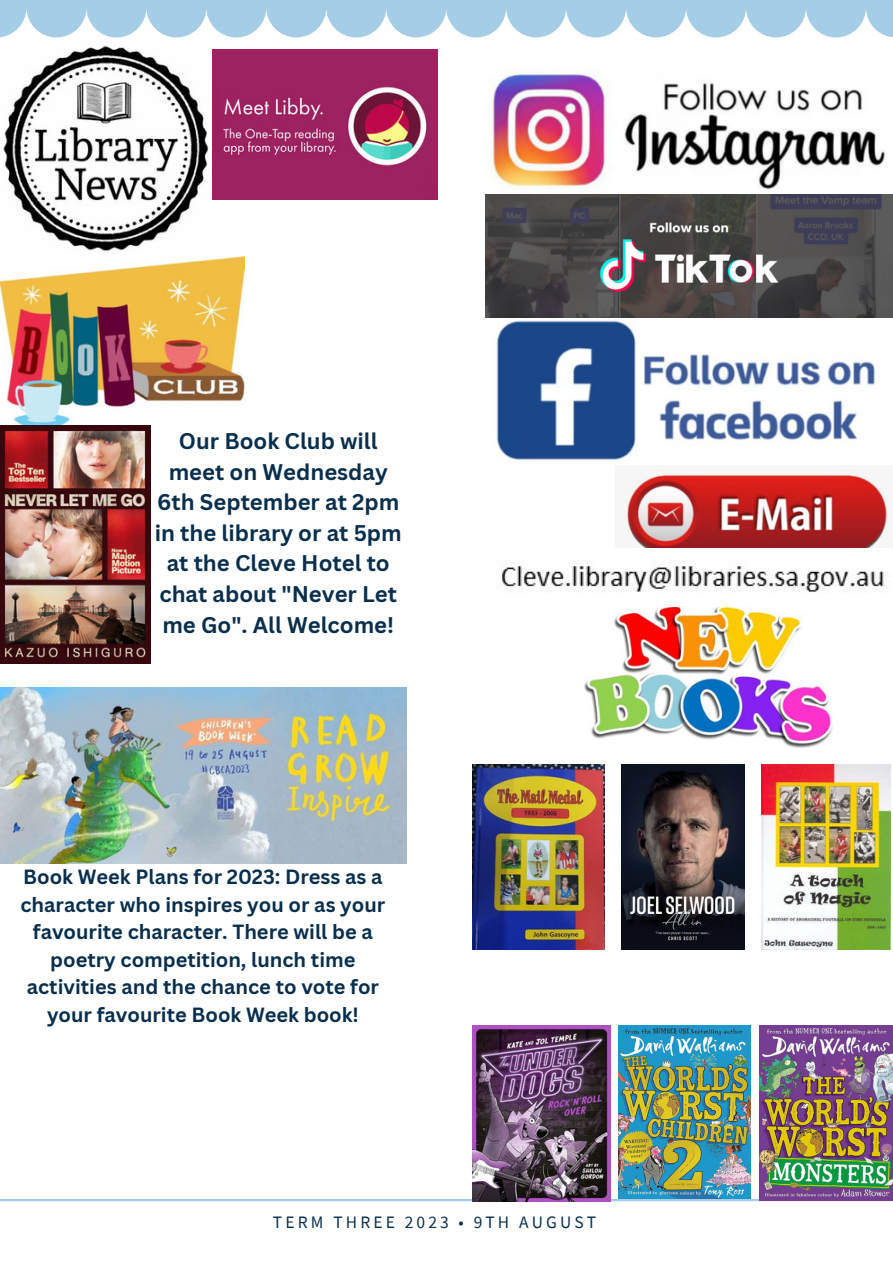
<style>
.page{position:relative;width:893px;height:1264px;background:#fff}
.page>*{position:absolute;margin:0;border:0;box-sizing:border-box;transform-origin:0 0}
.t1{font:700 22.05px/30.6px "Canva Sans";color:#092f4d;text-align:center}
.t2{font:700 19.95px/27.5px "Canva Sans";color:#092f4d;text-align:center}
.t3{font:17.4px "Source Sans Pro";letter-spacing:.18em;color:#092f4d}
</style>
<div class="page">
<svg style="left:0;top:0;width:892px;height:37px;fill:#a5cde6"></svg>
<hr style="left:0;top:1198px;width:892px;height:3px;background:#a5cde6">
<img style="left:3px;top:46px;width:206px;height:205px">
<img style="left:491px;top:74px;width:394px;height:116px">
<img style="left:485px;top:194px;width:407px;height:267px">
<img style="left:621px;top:471px;width:269px;height:77px">
<img style="left:584px;top:607px;width:248px;height:140px">
<img style="left:0;top:256px;width:244px;height:170px">
<img style="left:0;top:688px;width:406px;height:175px">
<img style="left:213px;top:49px;width:225px;height:151px">
<img style="left:498px;top:564px;width:388px;height:29px">
<img style="left:621px;top:764px;width:123px;height:185px">
<img style="left:0;top:426px;width:151px;height:237px">
<img style="left:761px;top:764px;width:129px;height:185px">
<img style="left:472px;top:764px;width:132px;height:185px">
<img style="left:618px;top:1025px;width:132px;height:173px">
<img style="left:759px;top:1025px;width:133px;height:174px">
<img style="left:472px;top:1025px;width:138px;height:176px">
<p class="t1" style="left:155px;top:425px;width:248px">Our Book Club will meet on Wednesday<br>6th September at 2pm in the library or at 5pm at the Cleve Hotel to chat about "Never Let me Go". All Welcome!</p>
<p class="t2" style="left:21px;top:863px;width:366px">Book Week Plans for 2023: Dress as a character who inspires you or as your favourite character. There will be a poetry competition, lunch time activities and the chance to vote for your favourite Book Week book!</p>
<p class="t3" style="left:273px;top:1211px;width:325px">TERM THREE 2023 • 9TH AUGUST</p>
</div>
